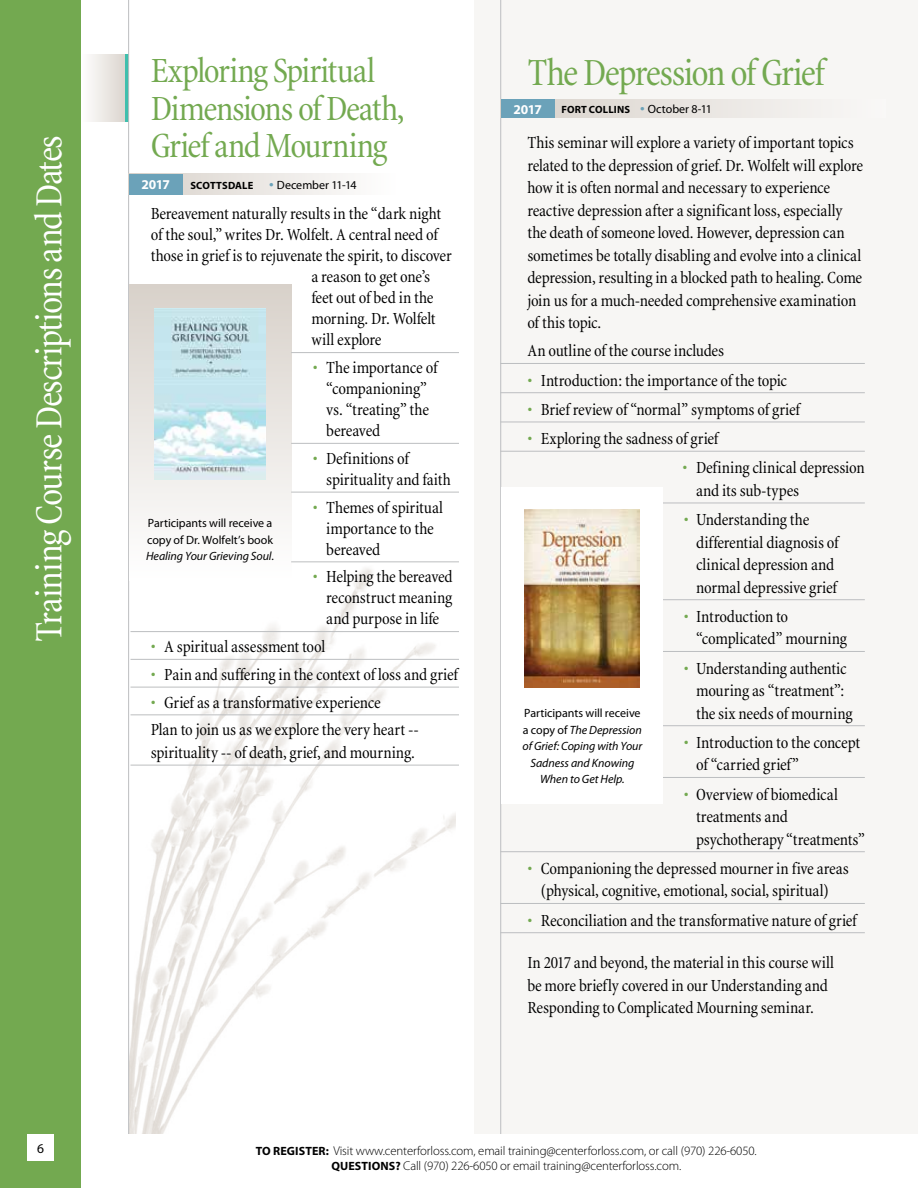
<style>
.page{position:relative;width:918px;height:1188px;background:#fff}
.page>*{position:absolute;margin:0;border:0;box-sizing:border-box;transform-origin:0 0}
.t1{font:condensed 39px "Minion";letter-spacing:-.035em;color:#fff}
.t2{font:condensed 39px "Minion";letter-spacing:-.045em;color:#73a950}
.t3{font:condensed 36px/37.5px "Minion";letter-spacing:-.035em;color:#73a950}
.t4{font:condensed 17.25px/22.5px "Minion";letter-spacing:-.01em;color:#000}
.t5{font:700 13.5px "Myriad Pro";letter-spacing:-.04em;color:#fff}
.t6{font:13.5px "Myriad Pro";color:#000}
.t7{font:300 12.75px/15px "Myriad Pro";letter-spacing:-.01em;color:#000;text-align:center}
.t8{font:italic 12px/16.5px "Myriad Pro";letter-spacing:-.005em;color:#000;text-align:center}
.t9{font:12px/16.5px "Myriad Pro";color:#000}
.t10{font:700 10.5px "Myriad Pro";letter-spacing:.015em;color:#000}
.s1{font-weight:700;font-size:10.5px}
.s2{font-size:16.5px;color:#6ba2b9}
.s3{color:#73a950}
.s4{font-weight:400;font-size:16.5px;color:#6ba2b9}
.s5{font-weight:400;font-size:12px}
.s6{font-style:normal}
.s7{font-weight:700;font-size:12px}
</style>
<div class="page">
<div style="left:475px;top:0;width:443px;height:1134px;background:#f7f6f4"></div>
<img style="left:129px;top:562px;width:326px;height:572px">
<div style="left:0;top:0;width:81px;height:1188px;background:#73a950"></div>
<div style="left:27px;top:1134px;width:27px;height:27px;background:#fff"></div>
<div style="left:81px;top:54px;width:45px;height:68px;background:linear-gradient(to right,#fff,#dbd4ce)"></div>
<hr style="left:125px;top:54px;width:3px;height:68px;background:#3fbfad">
<hr style="left:128px;top:0;width:1px;height:1134px;background:#bcbec0">
<hr style="left:500px;top:363px;width:365px;height:1px;background:#bcbec0">
<hr style="left:500px;top:392px;width:365px;height:1px;background:#bcbec0">
<hr style="left:500px;top:422px;width:365px;height:1px;background:#bcbec0">
<hr style="left:500px;top:451px;width:365px;height:1px;background:#bcbec0">
<hr style="left:657px;top:503px;width:208px;height:1px;background:#bcbec0">
<hr style="left:657px;top:599px;width:208px;height:1px;background:#bcbec0">
<hr style="left:657px;top:651px;width:208px;height:1px;background:#bcbec0">
<hr style="left:657px;top:725px;width:208px;height:1px;background:#bcbec0">
<hr style="left:657px;top:777px;width:208px;height:1px;background:#bcbec0">
<hr style="left:500px;top:851px;width:365px;height:1px;background:#bcbec0">
<hr style="left:500px;top:903px;width:365px;height:1px;background:#bcbec0">
<hr style="left:500px;top:932px;width:365px;height:1px;background:#bcbec0">
<hr style="left:500px;top:0;width:1px;height:1134px;background:#bcbec0">
<div style="left:501px;top:487px;width:162px;height:317px;background:#fff"></div>
<img style="left:525px;top:509px;width:115px;height:178px">
<svg style="left:555px;top:100px;width:216px;height:18px"></svg>
<div style="left:501px;top:100px;width:54px;height:18px;background:#6ba2b9"></div>
<div style="left:129px;top:285px;width:162px;height:296px;background:linear-gradient(to bottom,#d8d1ca,#fff)"></div>
<hr style="left:291px;top:352px;width:168px;height:1px;background:#bcbec0">
<hr style="left:291px;top:443px;width:168px;height:1px;background:#bcbec0">
<hr style="left:291px;top:492px;width:168px;height:1px;background:#bcbec0">
<hr style="left:291px;top:561px;width:168px;height:1px;background:#bcbec0">
<hr style="left:131px;top:631px;width:328px;height:1px;background:#bcbec0">
<hr style="left:131px;top:659px;width:328px;height:1px;background:#bcbec0">
<hr style="left:131px;top:687px;width:328px;height:1px;background:#bcbec0">
<hr style="left:131px;top:714px;width:328px;height:1px;background:#bcbec0">
<hr style="left:131px;top:765px;width:328px;height:1px;background:#bcbec0">
<svg style="left:183px;top:174px;width:162px;height:20px"></svg>
<div style="left:129px;top:174px;width:54px;height:21px;background:#6ba2b9"></div>
<img style="left:155px;top:308px;width:111px;height:171px">
<h1 class="t1" style="left:29px;top:642px;width:509px;rotate:-90deg">Training Course Descriptions and Dates</h1>
<p class="t6" style="left:37px;top:1141px;width:8px">6</p>
<h2 class="t3" style="left:151px;top:53px;width:255px">Exploring Spiritual<br>Dimensions of Death,<br>Grief and Mourning</h2>
<p class="t5" style="left:141px;top:177px;width:30px">2017</p>
<p class="t9" style="left:190px;top:177px;width:168px"><span class="s1">SCOTTSDALE</span> <span class="s2">•</span> December 11-14</p>
<p class="t4" style="left:151px;top:203px;width:292px">Bereavement naturally results in the “dark night</p>
<p class="t4" style="left:151px;top:224px;width:289px">of the soul,” writes Dr. Wolfelt. A central need of</p>
<p class="t4" style="left:151px;top:245px;width:302px">those in grief is to rejuvenate the spirit, to discover</p>
<p class="t4" style="left:311px;top:266px;width:120px">a reason to get one’s</p>
<p class="t4" style="left:311px;top:287px;width:124px">feet out of bed in the</p>
<p class="t4" style="left:311px;top:308px;width:126px">morning. Dr. Wolfelt</p>
<p class="t4" style="left:311px;top:329px;width:72px">will explore</p>
<p class="t4" style="left:326px;top:358px;width:113px;line-height:21px;text-indent:-14px"><span class="s3">•</span> The importance of “companioning” vs. “treating” the bereaved</p>
<p class="t4" style="left:326px;top:448px;width:126px;line-height:21px;text-indent:-14px"><span class="s3">•</span> Definitions of spirituality and faith</p>
<p class="t4" style="left:326px;top:497px;width:118px;line-height:21px;text-indent:-14px"><span class="s3">•</span> Themes of spiritual importance to the bereaved</p>
<p class="t4" style="left:326px;top:567px;width:128px;line-height:21px;text-align:justify;text-indent:-14px"><span class="s3">•</span> Helping the bereaved reconstruct meaning and purpose in life</p>
<p class="t4" style="left:151px;top:636px;width:176px"><span class="s3">•</span> A spiritual assessment tool</p>
<p class="t4" style="left:151px;top:664px;width:309px"><span class="s3">•</span> Pain and suffering in the context of loss and grief</p>
<p class="t4" style="left:151px;top:689px;width:270px;line-height:27.8px"><span class="s3">•</span> Grief as a transformative experience<br>Plan to join us as we explore the very heart --</p>
<p class="t4" style="left:151px;top:742px;width:266px">spirituality -- of death, grief, and mourning.</p>
<p class="t9" style="left:147px;top:515px;width:128px">Participants will receive a copy of Dr. Wolfelt’s book</p>
<p class="t8" style="left:146px;top:548px;width:130px">Healing Your Grieving Soul.</p>
<h1 class="t2" style="left:527px;top:53px;width:299px">The Depression of Grief</h1>
<p class="t5" style="left:513px;top:102px;width:30px">2017</p>
<p class="t10" style="left:561px;top:103px;width:152px">FORT COLLINS <span class="s4">•</span> <span class="s5">October 8-11</span></p>
<p class="t4" style="left:527px;top:132px;width:337px">This seminar will explore a variety of important topics related to the depression of grief. Dr. Wolfelt will explore how it is often normal and necessary to experience reactive depression after a significant loss, especially the death of someone loved. However, depression can sometimes be totally disabling and evolve into a clinical depression, resulting in a blocked path to healing. Come join us for a much-needed comprehensive examination of this topic.</p>
<p class="t4" style="left:527px;top:340px;width:198px">An outline of the course includes</p>
<p class="t4" style="left:527px;top:369px;width:261px"><span class="s3">•</span> Introduction: the importance of the topic</p>
<p class="t4" style="left:527px;top:399px;width:274px"><span class="s3">•</span> Brief review of “normal” symptoms of grief</p>
<p class="t4" style="left:527px;top:428px;width:193px"><span class="s3">•</span> Exploring the sadness of grief</p>
<p class="t4" style="left:696px;top:457px;width:170px;text-indent:-14px"><span class="s3">•</span> Defining clinical depression and its sub-types</p>
<p class="t4" style="left:696px;top:509px;width:144px;text-indent:-12px"><span class="s3">•</span> Understanding the differential diagnosis of clinical depression and normal depressive grief</p>
<p class="t4" style="left:696px;top:606px;width:152px;text-indent:-12px"><span class="s3">•</span> Introduction to “complicated” mourning</p>
<p class="t4" style="left:696px;top:657px;width:158px;text-indent:-12px"><span class="s3">•</span> Understanding authentic mouring as “treatment”: the six needs of mourning</p>
<p class="t4" style="left:696px;top:732px;width:166px;text-indent:-12px"><span class="s3">•</span> Introduction to the concept of “carried grief”</p>
<p class="t4" style="left:696px;top:783px;width:170px;text-indent:-12px"><span class="s3">•</span> Overview of biomedical treatments and psychotherapy “treatments”</p>
<p class="t4" style="left:527px;top:857px;width:323px;text-align:center"><span class="s3">•</span> Companioning the depressed mourner in five areas (physical, cognitive, emotional, social, spiritual)</p>
<p class="t4" style="left:527px;top:909px;width:331px"><span class="s3">•</span> Reconciliation and the transformative nature of grief</p>
<p class="t4" style="left:527px;top:952px;width:308px">In 2017 and beyond, the material in this course will be more briefly covered in our Understanding and<br>Responding to Complicated Mourning seminar.</p>
<p class="t8" style="left:522px;top:705px;width:121px"><span class="s6">Participants will receive a copy of</span> The Depression of Grief: Coping with Your<br>Sadness and Knowing<br>When to Get Help.</p>
<p class="t7" style="left:256px;top:1143px;width:502px"><span class="s7">TO REGISTER:</span> Visit www.centerforloss.com, email training@centerforloss.com, or call (970) 226-6050.<br><span class="s7">QUESTIONS?</span> Call (970) 226-6050 or email training@centerforloss.com.</p>
</div>
